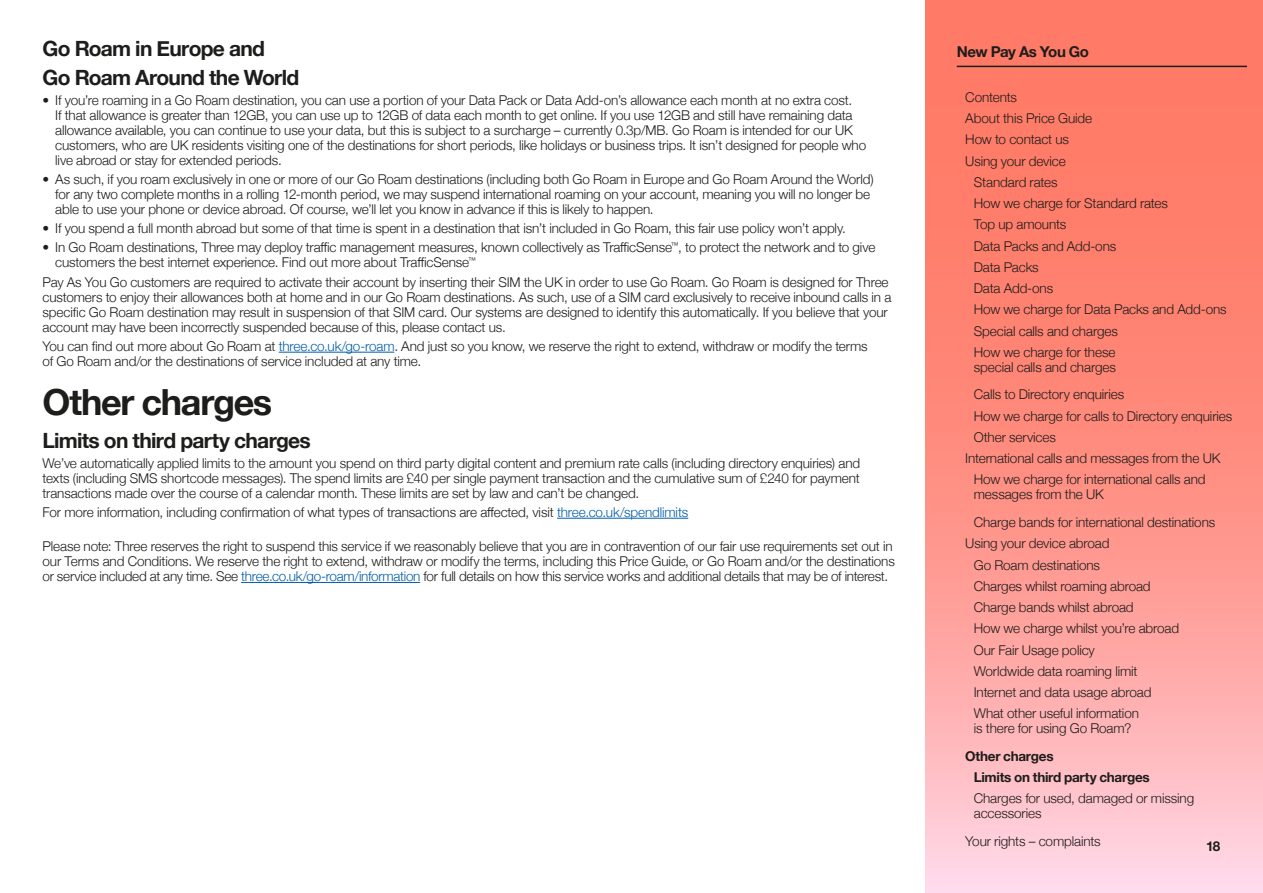
<style>
.page{position:relative;width:1263px;height:893px;background:#fff}
.page>*{position:absolute;margin:0;border:0;box-sizing:border-box;transform-origin:0 0}
.t1{font:700 36px "Helvetica Neue";letter-spacing:-.035em;color:#1d1d1b}
.t2{font:700 21px/29.5px "Helvetica Neue";letter-spacing:-.035em;color:#1d1d1b}
.t3{font:700 15px "Helvetica Neue";letter-spacing:-.03em;color:#1d1d1b}
.t4{font:300 13.5px/15px "Helvetica Neue";letter-spacing:-.01em;color:#1d1d1b}
.t5{font:700 13.5px/21.3px "Helvetica Neue";letter-spacing:-.02em;color:#1d1d1b}
.s1{color:#005da9}
</style>
<div class="page">
<svg style="left:926px;top:0;width:337px;height:893px;background:#fe968d"></svg>
<hr style="left:957px;top:66px;width:290px;height:1px;background:#1d1d1b">
<hr style="left:279px;top:352px;width:115px;height:1px;background:#005da9">
<hr style="left:557px;top:518px;width:131px;height:1px;background:#005da9">
<hr style="left:241px;top:582px;width:179px;height:1px;background:#005da9">
<h2 class="t2" style="left:43px;top:34px;width:258px">Go Roam in Europe and<br>Go Roam Around the World</h2>
<p class="t4" style="left:55px;top:91px;width:812px;text-indent:-13px">• If you’re roaming in a Go Roam destination, you can use a portion of your Data Pack or Data Add-on’s allowance each month at no extra cost.<br>If that allowance is greater than 12GB, you can use up to 12GB of data each month to get online. If you use 12GB and still have remaining data allowance available, you can continue to use your data, but this is subject to a surcharge – currently 0.3p/MB. Go Roam is intended for our UK customers, who are UK residents visiting one of the destinations for short periods, like holidays or business trips. It isn’t designed for people who live abroad or stay for extended periods.</p>
<p class="t4" style="left:55px;top:170px;width:820px;text-indent:-13px">• As such, if you roam exclusively in one or more of our Go Roam destinations (including both Go Roam in Europe and Go Roam Around the World) for any two complete months in a rolling 12-month period, we may suspend international roaming on your account, meaning you will no longer be able to use your phone or device abroad. Of course, we’ll let you know in advance if this is likely to happen.</p>
<p class="t4" style="left:43px;top:220px;width:805px">• If you spend a full month abroad but some of that time is spent in a destination that isn’t included in Go Roam, this fair use policy won’t apply.</p>
<p class="t4" style="left:55px;top:239px;width:821px;text-indent:-13px">• In Go Roam destinations, Three may deploy traffic management measures, known collectively as TrafficSense<sup>™</sup>, to protect the network and to give customers the best internet experience. Find out more about TrafficSense<sup>™</sup></p>
<p class="t4" style="left:43px;top:273px;width:850px">Pay As You Go customers are required to activate their account by inserting their SIM the UK in order to use Go Roam. Go Roam is designed for Three customers to enjoy their allowances both at home and in our Go Roam destinations. As such, use of a SIM card exclusively to receive inbound calls in a specific Go Roam destination may result in suspension of that SIM card. Our systems are designed to identify this automatically. If you believe that your account may have been incorrectly suspended because of this, please contact us.</p>
<p class="t4" style="left:43px;top:337px;width:827px">You can find out more about Go Roam at <span class="s1">three.co.uk/go-roam</span>. And just so you know, we reserve the right to extend, withdraw or modify the terms of Go Roam and/or the destinations of service included at any time.</p>
<h1 class="t1" style="left:43px;top:373px;width:231px">Other charges</h1>
<h2 class="t2" style="left:43px;top:427px;width:270px">Limits on third party charges</h2>
<p class="t4" style="left:43px;top:454px;width:819px;text-align:justify">We’ve automatically applied limits to the amount you spend on third party digital content and premium rate calls (including directory enquiries) and texts (including SMS shortcode messages). The spend limits are £40 per single payment transaction and the cumulative sum of £240 for payment transactions made over the course of a calendar month. These limits are set by law and can’t be changed.</p>
<p class="t4" style="left:43px;top:504px;width:647px">For more information, including confirmation of what types of transactions are affected, visit <span class="s1">three.co.uk/spendlimits</span></p>
<p class="t4" style="left:43px;top:538px;width:854px">Please note: Three reserves the right to suspend this service if we reasonably believe that you are in contravention of our fair use requirements set out in our Terms and Conditions. We reserve the right to extend, withdraw or modify the terms, including this Price Guide, or Go Roam and/or the destinations or service included at any time. See <span class="s1">three.co.uk/go-roam/information</span> for full details on how this service works and additional details that may be of interest.</p>
<p class="t3" style="left:957px;top:40px;width:134px">New Pay As You Go</p>
<p class="t4" style="left:965px;top:88px;width:53px">Contents</p>
<p class="t4" style="left:965px;top:110px;width:128px">About this Price Guide</p>
<p class="t4" style="left:965px;top:131px;width:105px">How to contact us</p>
<p class="t4" style="left:965px;top:152px;width:102px">Using your device</p>
<p class="t4" style="left:974px;top:173px;width:85px">Standard rates</p>
<p class="t4" style="left:974px;top:195px;width:196px">How we charge for Standard rates</p>
<p class="t4" style="left:974px;top:216px;width:94px">Top up amounts</p>
<p class="t4" style="left:974px;top:237px;width:144px">Data Packs and Add-ons</p>
<p class="t4" style="left:974px;top:259px;width:66px">Data Packs</p>
<p class="t4" style="left:974px;top:280px;width:81px">Data Add-ons</p>
<p class="t4" style="left:974px;top:301px;width:254px">How we charge for Data Packs and Add-ons</p>
<p class="t4" style="left:974px;top:322px;width:146px">Special calls and charges</p>
<p class="t4" style="left:974px;top:344px;width:143px">How we charge for these</p>
<p class="t4" style="left:974px;top:352px;width:152px;line-height:27.5px">special calls and charges<br>Calls to Directory enquiries</p>
<p class="t4" style="left:974px;top:407px;width:260px">How we charge for calls to Directory enquiries</p>
<p class="t4" style="left:974px;top:429px;width:84px">Other services</p>
<p class="t4" style="left:965px;top:450px;width:257px">International calls and messages from the UK</p>
<p class="t4" style="left:974px;top:471px;width:233px">How we charge for international calls and</p>
<p class="t4" style="left:974px;top:480px;width:243px;line-height:27.6px">messages from the UK<br>Charge bands for international destinations</p>
<p class="t4" style="left:974px;top:532px;width:207px;line-height:21.3px;text-indent:-9px">Using your device abroad<br>Go Roam destinations<br>Charges whilst roaming abroad<br>Charge bands whilst abroad<br>How we charge whilst you’re abroad<br>Our Fair Usage policy<br>Worldwide data roaming limit<br>Internet and data usage abroad<br>What other useful information</p>
<p class="t4" style="left:974px;top:720px;width:159px">is there for using Go Roam?</p>
<p class="t5" style="left:974px;top:746px;width:177px;text-indent:-9px">Other charges<br>Limits on third party charges</p>
<p class="t4" style="left:974px;top:790px;width:222px">Charges for used, damaged or missing accessories</p>
<p class="t4" style="left:965px;top:833px;width:137px">Your rights – complaints</p>
<p class="t5" style="left:1206px;top:835px;width:16px">18</p>
<p class="t4" style="left:1029px;top:152px;width:31px">phon</p>
<p class="t4" style="left:1029px;top:535px;width:31px">phon</p>
<p class="t4" style="left:994px;top:744px;width:142px;line-height:21.3px;text-indent:-8px">er charges<br>its on third party charges</p>
</div>
